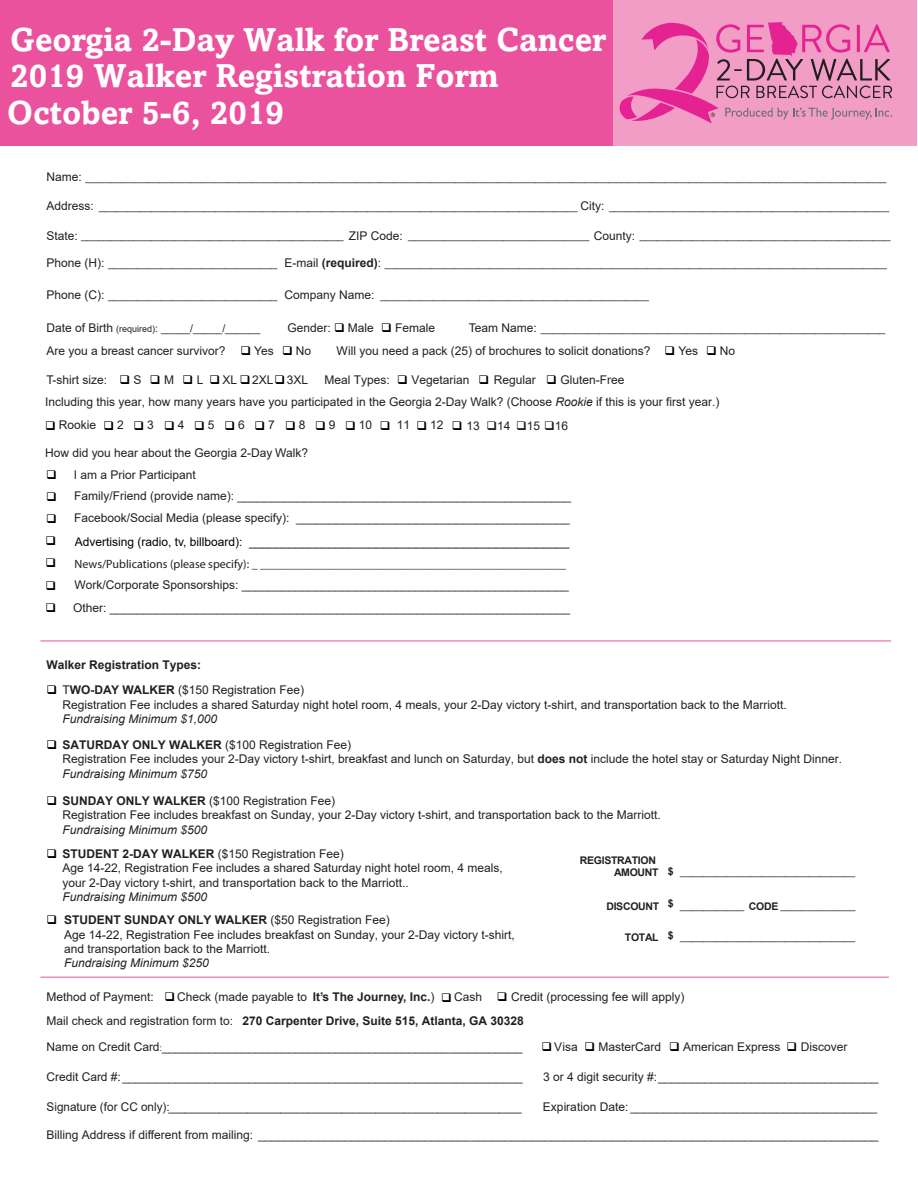
<style>
.page{position:relative;width:918px;height:1188px;background:#fff}
.page>*{position:absolute;margin:0;border:0;box-sizing:border-box;transform-origin:0 0}
.t1{font:700 33px/36.6px "Amasis MT Std";color:#fff}
.t2{font:12px/14.4px "Arial";color:#231f20}
.t3{font:italic 12px "Arial";color:#231f20}
.t4{font:12px "Myriad Pro";color:#231f20}
.t5{font:12px "Arial";color:#000}
.t6{font:700 12px "Arial";color:#231f20}
.t7{font:12px/22.2px "Wingdings";color:#000;text-align:justify}
.t8{font:10.5px "Arial";color:#231f20}
.t9{font:10.5px "Arial";color:#231f20;scale:1.06 1}
.t10{font:700 10.5px/12.6px "Arial";letter-spacing:-.025em;color:#231f20}
.s1{font-size:12px}
.s2{font-weight:700;font-size:12px}
.s3{font-size:9px}
.s4{color:#000}
.s5{font-style:italic}
.s6{font-weight:700}
</style>
<div class="page">
<hr style="left:40px;top:641px;width:851px;height:1px;background:#eb529d">
<hr style="left:40px;top:977px;width:849px;height:1px;background:#eb529d">
<div style="left:0;top:0;width:916px;height:146px;background:#eb529d"></div>
<div style="left:613px;top:0;width:303px;height:146px;background:#f19dc6"></div>
<svg style="left:619px;top:22px;width:273px;height:102px"></svg>
<h1 class="t1" style="left:10px;top:22px;width:597px">Georgia 2-Day Walk for Breast Cancer</h1>
<h1 class="t1" style="left:7px;top:58px;width:493px">2019 Walker Registration Form<br>October 5-6, 2019</h1>
<p class="t9" style="left:47px;top:170px;width:794px"><span class="s1">Name:</span> __________________________________________________________________________________________________________________________________</p>
<p class="t8" style="left:47px;top:199px;width:844px"><span class="s1">Address:</span> __________________________________________________________________________________ <span class="s1">City:</span> ________________________________________________</p>
<p class="t8" style="left:47px;top:228px;width:846px"><span class="s1">State:</span> _____________________________________________ <span class="s1">ZIP Code:</span> _______________________________________________________ <span class="s1">County:</span> ___________________________________________</p>
<p class="t8" style="left:47px;top:256px;width:232px"><span class="s1">Phone (H):</span> _____________________________</p>
<p class="t8" style="left:47px;top:288px;width:232px"><span class="s1">Phone (C):</span> _____________________________</p>
<p class="t8" style="left:284px;top:256px;width:604px"><span class="s1">E-mail</span> <span class="s2">(required)</span><span class="s1">:</span> ______________________________________________________________________________________</p>
<p class="t8" style="left:284px;top:288px;width:366px"><span class="s1">Company Name:</span> ______________________________________________</p>
<p class="t8" style="left:47px;top:321px;width:215px"><span class="s1">Date of Birth</span> <span class="s3">(required)</span>: _____/_____/______</p>
<p class="t2" style="left:287px;top:320px;width:149px">Gender: <span class="s4">❑</span> Male <span class="s4">❑</span> Female</p>
<p class="t8" style="left:469px;top:321px;width:418px"><span class="s1">Team Name:</span> ___________________________________________________________</p>
<p class="t2" style="left:47px;top:344px;width:266px">Are you a breast cancer survivor? <span class="s4">❑</span> Yes <span class="s4">❑</span> No</p>
<p class="t2" style="left:337px;top:344px;width:400px">Will you need a pack (25) of brochures to solicit donations? <span class="s4">❑</span> Yes <span class="s4">❑</span> No</p>
<p class="t2" style="left:45px;top:395px;width:676px">Including this year, how many years have you participated in the Georgia 2-Day Walk? (Choose <span class="s5">Rookie</span> if this is your first year.)</p>
<p class="t2" style="left:47px;top:372px;width:263px">T-shirt size: <span class="s4">❑</span> S <span class="s4">❑</span> M <span class="s4">❑</span> L <span class="s4">❑</span> XL <span class="s4">❑</span> 2XL 3XL</p>
<p class="t2" style="left:325px;top:372px;width:301px">Meal Types: <span class="s4">❑</span> Vegetarian <span class="s4">❑</span> Regular <span class="s4">❑</span> Gluten-Free</p>
<p class="t2" style="left:452px;top:418px;width:60px"><span class="s4">❑</span> 13 ❑14</p>
<p class="t2" style="left:45px;top:417px;width:367px"><span class="s4">❑</span>Rookie <span class="s4">❑</span>2 <span class="s4">❑</span>3 <span class="s4">❑</span>4 <span class="s4">❑</span>5 <span class="s4">❑</span>6 <span class="s4">❑</span>7 <span class="s4">❑</span>8 <span class="s4">❑</span>9 <span class="s4">❑</span>10 <span class="s4">❑</span> 11</p>
<p class="t2" style="left:416px;top:417px;width:29px"><span class="s4">❑</span>12</p>
<p class="t2" style="left:516px;top:418px;width:54px">❑15 ❑16</p>
<p class="t2" style="left:74px;top:442px;width:236px;line-height:22.4px;text-indent:-29px">How did you hear about the Georgia 2-Day Walk?<br>I am a Prior Participant</p>
<p class="t7" style="left:45px;top:464px;width:13px">❑ ❑ ❑ ❑ ❑ ❑</p>
<p class="t2" style="left:74px;top:489px;width:498px">Family/Friend (provide name): __________________________________________________</p>
<p class="t2" style="left:74px;top:511px;width:497px">Facebook/Social Media (please specify): _________________________________________</p>
<p class="t4" style="left:75px;top:557px;width:493px">News/Publications (please specify): _ ___________________________________________________</p>
<p class="t5" style="left:75px;top:533px;width:496px">Advertising (radio, tv, billboard): ________________________________________________</p>
<p class="t2" style="left:75px;top:578px;width:496px">Work/Corporate Sponsorships: _________________________________________________</p>
<p class="t2" style="left:45px;top:600px;width:526px"><span class="s4">❑</span> Other: _____________________________________________________________________</p>
<p class="t6" style="left:47px;top:657px;width:156px">Walker Registration Types:</p>
<p class="t2" style="left:63px;top:683px;width:726px;text-indent:-16px"><span class="s4">❑</span> T<span class="s6">WO-DAY WALKER</span> ($150 Registration Fee)<br>Registration Fee includes a shared Saturday night hotel room, 4 meals, your 2-Day victory t-shirt, and transportation back to the Marriott.</p>
<p class="t3" style="left:63px;top:711px;width:156px">Fundraising Minimum $1,000</p>
<p class="t2" style="left:63px;top:737px;width:781px;text-indent:-16px"><span class="s4">❑</span> <span class="s6">SATURDAY ONLY WALKER</span> ($100 Registration Fee)<br>Registration Fee includes your 2-Day victory t-shirt, breakfast and lunch on Saturday, but <span class="s6">does not</span> include the hotel stay or Saturday Night Dinner.<br><span class="s5">Fundraising Minimum $750</span></p>
<p class="t2" style="left:63px;top:793px;width:600px;text-indent:-16px"><span class="s4">❑</span> <span class="s6">SUNDAY ONLY WALKER</span> ($100 Registration Fee)<br>Registration Fee includes breakfast on Sunday, your 2-Day victory t-shirt, and transportation back to the Marriott.</p>
<p class="t3" style="left:63px;top:822px;width:146px">Fundraising Minimum $500</p>
<p class="t2" style="left:63px;top:846px;width:442px;text-indent:-16px"><span class="s4">❑</span> <span class="s6">STUDENT 2-DAY WALKER</span> ($150 Registration Fee)<br>Age 14-22, Registration Fee includes a shared Saturday night hotel room, 4 meals, your 2-Day victory t-shirt, and transportation back to the Marriott..</p>
<p class="t3" style="left:63px;top:889px;width:146px">Fundraising Minimum $500</p>
<p class="t10" style="left:614px;top:854px;width:61px;text-indent:-34px">REGISTRATION<br>AMOUNT $</p>
<p class="t8" style="left:680px;top:864px;width:177px">______________________________</p>
<p class="t8" style="left:606px;top:898px;width:251px"><span class="s6">DISCOUNT $</span> ___________ <span class="s6">CODE</span> ______________</p>
<p class="t2" style="left:64px;top:913px;width:452px;text-indent:-18px"><span class="s4">❑</span> <span class="s6">STUDENT SUNDAY ONLY WALKER</span> ($50 Registration Fee)<br>Age 14-22, Registration Fee includes breakfast on Sunday, your 2-Day victory t-shirt, and transportation back to the Marriott.</p>
<p class="t3" style="left:64px;top:955px;width:146px">Fundraising Minimum $250</p>
<p class="t8" style="left:625px;top:929px;width:232px"><span class="s6">TOTAL $</span> ______________________________</p>
<p class="t2" style="left:47px;top:990px;width:639px">Method of Payment: <span class="s4">❑</span> Check (made payable to <span class="s6">It’s The Journey, Inc.</span>) <span class="s4">❑</span> Cash <span class="s4">❑</span> Credit (processing fee will apply)</p>
<p class="t2" style="left:47px;top:1008px;width:479px;line-height:25.2px">Mail check and registration form to: <span class="s6">270 Carpenter Drive, Suite 515, Atlanta, GA 30328<br></span>Name on Credit Card<span class="s3">:</span>______________________________________________________</p>
<p class="t2" style="left:542px;top:1039px;width:307px"><span class="s4">❑</span> Visa <span class="s4">❑</span> MasterCard <span class="s4">❑</span> American Express <span class="s4">❑</span> Discover</p>
<p class="t2" style="left:47px;top:1070px;width:478px">Credit Card #:____________________________________________________________</p>
<p class="t2" style="left:543px;top:1070px;width:337px">3 or 4 digit security #: _________________________________</p>
<p class="t2" style="left:47px;top:1099px;width:477px">Signature (for CC only):_______________________________________________________________</p>
<p class="t2" style="left:543px;top:1099px;width:336px">Expiration Date: _____________________________________</p>
<p class="t2" style="left:47px;top:1127px;width:834px">Billing Address if different from mailing: _____________________________________________________________________________________________</p>
</div>
